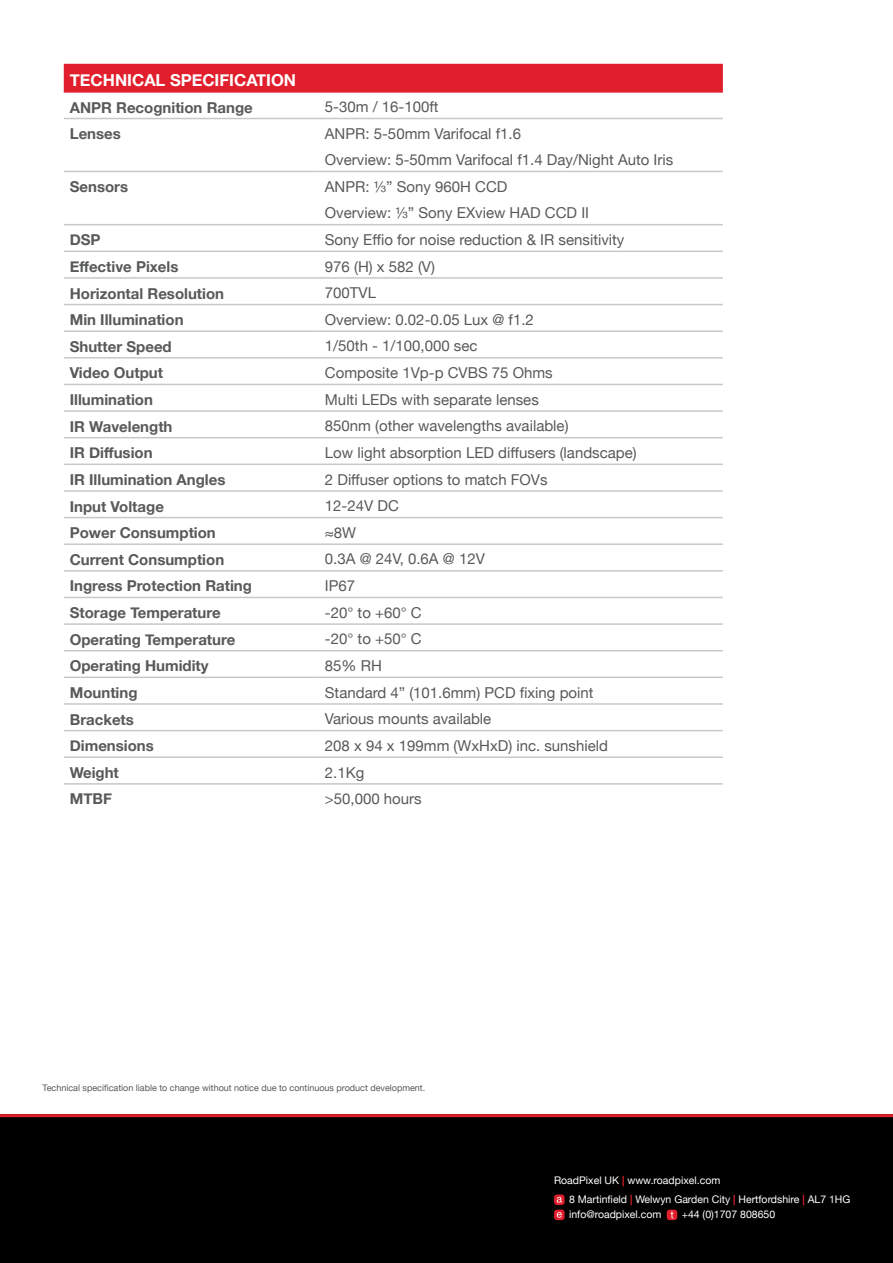
<style>
.page{position:relative;width:893px;height:1263px;background:#fff}
.page>*{position:absolute;margin:0;border:0;box-sizing:border-box;transform-origin:0 0}
.Table_Header{font:700 16.5px "Helvetica Neue";color:#fff}
.Table_Copy{font:15px "Helvetica Neue";color:#58595b}
.Table_Copy-2{font:700 15px "Helvetica Neue";color:#58595b}
.Body_Copy{font:10.5px "Helvetica Neue";color:#fff}
.Body_Copy-2{font:9px "Helvetica Neue";color:#58595b}
.s1{font-weight:700;color:#e11e2b}
</style>
<div class="page">
<div style="left:0;top:1114px;width:893px;height:149px;background:#000"></div>
<hr style="left:0;top:1114px;width:893px;height:3px;background:#e11e2b">
<div style="left:64px;top:64px;width:659px;height:27px;background:#e11e2b"></div>
<hr style="left:64px;top:91px;width:255px;height:2px;background:#e11e2b">
<hr style="left:319px;top:91px;width:404px;height:2px;background:#e11e2b">
<hr style="left:64px;top:224px;width:255px;height:1px;background:#c7c8ca">
<hr style="left:319px;top:224px;width:404px;height:1px;background:#c7c8ca">
<hr style="left:64px;top:251px;width:255px;height:1px;background:#c7c8ca">
<hr style="left:319px;top:251px;width:404px;height:1px;background:#c7c8ca">
<hr style="left:64px;top:277px;width:255px;height:2px;background:#c7c8ca">
<hr style="left:319px;top:277px;width:404px;height:2px;background:#c7c8ca">
<hr style="left:64px;top:304px;width:255px;height:1px;background:#c7c8ca">
<hr style="left:319px;top:304px;width:404px;height:1px;background:#c7c8ca">
<hr style="left:64px;top:330px;width:255px;height:2px;background:#c7c8ca">
<hr style="left:319px;top:330px;width:404px;height:2px;background:#c7c8ca">
<hr style="left:64px;top:357px;width:255px;height:2px;background:#c7c8ca">
<hr style="left:319px;top:357px;width:404px;height:2px;background:#c7c8ca">
<hr style="left:64px;top:384px;width:255px;height:1px;background:#c7c8ca">
<hr style="left:319px;top:384px;width:404px;height:1px;background:#c7c8ca">
<hr style="left:64px;top:410px;width:255px;height:2px;background:#c7c8ca">
<hr style="left:319px;top:410px;width:404px;height:2px;background:#c7c8ca">
<hr style="left:64px;top:437px;width:255px;height:1px;background:#c7c8ca">
<hr style="left:319px;top:437px;width:404px;height:1px;background:#c7c8ca">
<hr style="left:64px;top:464px;width:255px;height:1px;background:#c7c8ca">
<hr style="left:319px;top:464px;width:404px;height:1px;background:#c7c8ca">
<hr style="left:64px;top:490px;width:255px;height:2px;background:#c7c8ca">
<hr style="left:319px;top:490px;width:404px;height:2px;background:#c7c8ca">
<hr style="left:64px;top:517px;width:255px;height:1px;background:#c7c8ca">
<hr style="left:319px;top:517px;width:404px;height:1px;background:#c7c8ca">
<hr style="left:64px;top:543px;width:255px;height:2px;background:#c7c8ca">
<hr style="left:319px;top:543px;width:404px;height:2px;background:#c7c8ca">
<hr style="left:64px;top:570px;width:255px;height:2px;background:#c7c8ca">
<hr style="left:319px;top:570px;width:404px;height:2px;background:#c7c8ca">
<hr style="left:64px;top:597px;width:255px;height:1px;background:#c7c8ca">
<hr style="left:319px;top:597px;width:404px;height:1px;background:#c7c8ca">
<hr style="left:64px;top:623px;width:255px;height:2px;background:#c7c8ca">
<hr style="left:319px;top:623px;width:404px;height:2px;background:#c7c8ca">
<hr style="left:64px;top:650px;width:255px;height:1px;background:#c7c8ca">
<hr style="left:319px;top:650px;width:404px;height:1px;background:#c7c8ca">
<hr style="left:64px;top:677px;width:255px;height:1px;background:#c7c8ca">
<hr style="left:319px;top:677px;width:404px;height:1px;background:#c7c8ca">
<hr style="left:64px;top:703px;width:255px;height:2px;background:#c7c8ca">
<hr style="left:319px;top:703px;width:404px;height:2px;background:#c7c8ca">
<hr style="left:64px;top:730px;width:255px;height:1px;background:#c7c8ca">
<hr style="left:319px;top:730px;width:404px;height:1px;background:#c7c8ca">
<hr style="left:64px;top:756px;width:255px;height:2px;background:#c7c8ca">
<hr style="left:319px;top:756px;width:404px;height:2px;background:#c7c8ca">
<hr style="left:64px;top:783px;width:255px;height:2px;background:#c7c8ca">
<hr style="left:319px;top:783px;width:404px;height:2px;background:#c7c8ca">
<hr style="left:64px;top:118px;width:255px;height:1px;background:#c7c8ca">
<hr style="left:319px;top:118px;width:404px;height:1px;background:#c7c8ca">
<hr style="left:64px;top:171px;width:255px;height:1px;background:#c7c8ca">
<hr style="left:319px;top:171px;width:404px;height:1px;background:#c7c8ca">
<svg style="left:554px;top:1194px;width:11px;height:11px"></svg>
<svg style="left:557px;top:1197px;width:5px;height:5px"></svg>
<div style="left:554px;top:1209px;width:11px;height:11px;background:#e11e2b;border-radius:3px"></div>
<svg style="left:557px;top:1212px;width:5px;height:6px"></svg>
<div style="left:667px;top:1209px;width:10px;height:11px;background:#e11e2b;border-radius:3px"></div>
<svg style="left:671px;top:1211px;width:2px;height:7px"></svg>
<p class="Table_Header" style="left:70px;top:67px;width:228px">TECHNICAL SPECIFICATION</p>
<p class="Table_Copy-2" style="left:70px;top:95px;width:185px">ANPR Recognition Range</p>
<p class="Table_Copy" style="left:325px;top:96px;width:115px">5-30m / 16-100ft</p>
<p class="Table_Copy-2" style="left:70px;top:122px;width:53px">Lenses</p>
<p class="Table_Copy" style="left:325px;top:123px;width:198px">ANPR: 5-50mm Varifocal f1.6</p>
<p class="Table_Copy" style="left:325px;top:149px;width:350px">Overview: 5-50mm Varifocal f1.4 Day/Night Auto Iris</p>
<p class="Table_Copy-2" style="left:70px;top:175px;width:60px">Sensors</p>
<p class="Table_Copy" style="left:325px;top:176px;width:184px">ANPR: ⅓” Sony 960H CCD</p>
<p class="Table_Copy" style="left:325px;top:202px;width:266px">Overview: ⅓” Sony EXview HAD CCD II</p>
<p class="Table_Copy-2" style="left:70px;top:228px;width:32px">DSP</p>
<p class="Table_Copy" style="left:325px;top:229px;width:301px">Sony Effio for noise reduction &amp; IR sensitivity</p>
<p class="Table_Copy-2" style="left:70px;top:255px;width:110px">Effective Pixels</p>
<p class="Table_Copy" style="left:325px;top:255px;width:112px">976 (H) x 582 (V)</p>
<p class="Table_Copy-2" style="left:70px;top:281px;width:156px">Horizontal Resolution</p>
<p class="Table_Copy" style="left:325px;top:282px;width:53px">700TVL</p>
<p class="Table_Copy-2" style="left:70px;top:308px;width:115px">Min Illumination</p>
<p class="Table_Copy" style="left:325px;top:309px;width:211px">Overview: 0.02-0.05 Lux @ f1.2</p>
<p class="Table_Copy-2" style="left:70px;top:335px;width:103px">Shutter Speed</p>
<p class="Table_Copy" style="left:325px;top:335px;width:154px">1/50th - 1/100,000 sec</p>
<p class="Table_Copy-2" style="left:70px;top:361px;width:95px">Video Output</p>
<p class="Table_Copy" style="left:325px;top:362px;width:229px">Composite 1Vp-p CVBS 75 Ohms</p>
<p class="Table_Copy-2" style="left:70px;top:388px;width:85px">Illumination</p>
<p class="Table_Copy" style="left:325px;top:389px;width:215px">Multi LEDs with separate lenses</p>
<p class="Table_Copy-2" style="left:70px;top:415px;width:104px">IR Wavelength</p>
<p class="Table_Copy" style="left:325px;top:415px;width:245px">850nm (other wavelengths available)</p>
<p class="Table_Copy-2" style="left:70px;top:441px;width:84px">IR Diffusion</p>
<p class="Table_Copy" style="left:325px;top:442px;width:313px">Low light absorption LED diffusers (landscape)</p>
<p class="Table_Copy-2" style="left:70px;top:468px;width:157px">IR Illumination Angles</p>
<p class="Table_Copy" style="left:325px;top:468px;width:224px">2 Diffuser options to match FOVs</p>
<p class="Table_Copy-2" style="left:70px;top:494px;width:96px">Input Voltage</p>
<p class="Table_Copy" style="left:325px;top:495px;width:75px">12-24V DC</p>
<p class="Table_Copy-2" style="left:70px;top:521px;width:148px">Power Consumption</p>
<p class="Table_Copy" style="left:325px;top:522px;width:33px">≈8W</p>
<p class="Table_Copy-2" style="left:70px;top:548px;width:156px">Current Consumption</p>
<p class="Table_Copy" style="left:325px;top:548px;width:161px">0.3A @ 24V, 0.6A @ 12V</p>
<p class="Table_Copy-2" style="left:70px;top:574px;width:184px">Ingress Protection Rating</p>
<p class="Table_Copy" style="left:325px;top:575px;width:32px">IP67</p>
<p class="Table_Copy-2" style="left:70px;top:601px;width:152px">Storage Temperature</p>
<p class="Table_Copy" style="left:325px;top:602px;width:98px">-20° to +60° C</p>
<p class="Table_Copy-2" style="left:70px;top:628px;width:167px">Operating Temperature</p>
<p class="Table_Copy" style="left:325px;top:628px;width:98px">-20° to +50° C</p>
<p class="Table_Copy-2" style="left:70px;top:654px;width:140px">Operating Humidity</p>
<p class="Table_Copy" style="left:325px;top:655px;width:58px">85% RH</p>
<p class="Table_Copy-2" style="left:70px;top:681px;width:69px">Mounting</p>
<p class="Table_Copy" style="left:325px;top:681px;width:270px">Standard 4” (101.6mm) PCD fixing point</p>
<p class="Table_Copy-2" style="left:70px;top:707px;width:66px">Brackets</p>
<p class="Table_Copy" style="left:325px;top:708px;width:168px">Various mounts available</p>
<p class="Table_Copy-2" style="left:70px;top:734px;width:86px">Dimensions</p>
<p class="Table_Copy" style="left:325px;top:735px;width:285px">208 x 94 x 199mm (WxHxD) inc. sunshield</p>
<p class="Table_Copy-2" style="left:70px;top:761px;width:51px">Weight</p>
<p class="Table_Copy" style="left:325px;top:761px;width:41px">2.1Kg</p>
<p class="Table_Copy-2" style="left:70px;top:787px;width:44px">MTBF</p>
<p class="Table_Copy" style="left:325px;top:788px;width:98px">&gt;50,000 hours</p>
<p class="Body_Copy-2" style="left:43px;top:1081px;width:384px">Technical specification liable to change without notice due to continuous product development.</p>
<p class="Body_Copy" style="left:554px;top:1173px;width:168px">RoadPixel UK <span class="s1">|</span> www.roadpixel.com</p>
<p class="Body_Copy" style="left:569px;top:1192px;width:283px">8 Martinfield <span class="s1">|</span> Welwyn Garden City <span class="s1">|</span> Hertfordshire <span class="s1">|</span> AL7 1HG</p>
<p class="Body_Copy" style="left:569px;top:1207px;width:94px">info@roadpixel.com</p>
<p class="Body_Copy" style="left:682px;top:1207px;width:95px">+44 (0)1707 808650</p>
</div>
